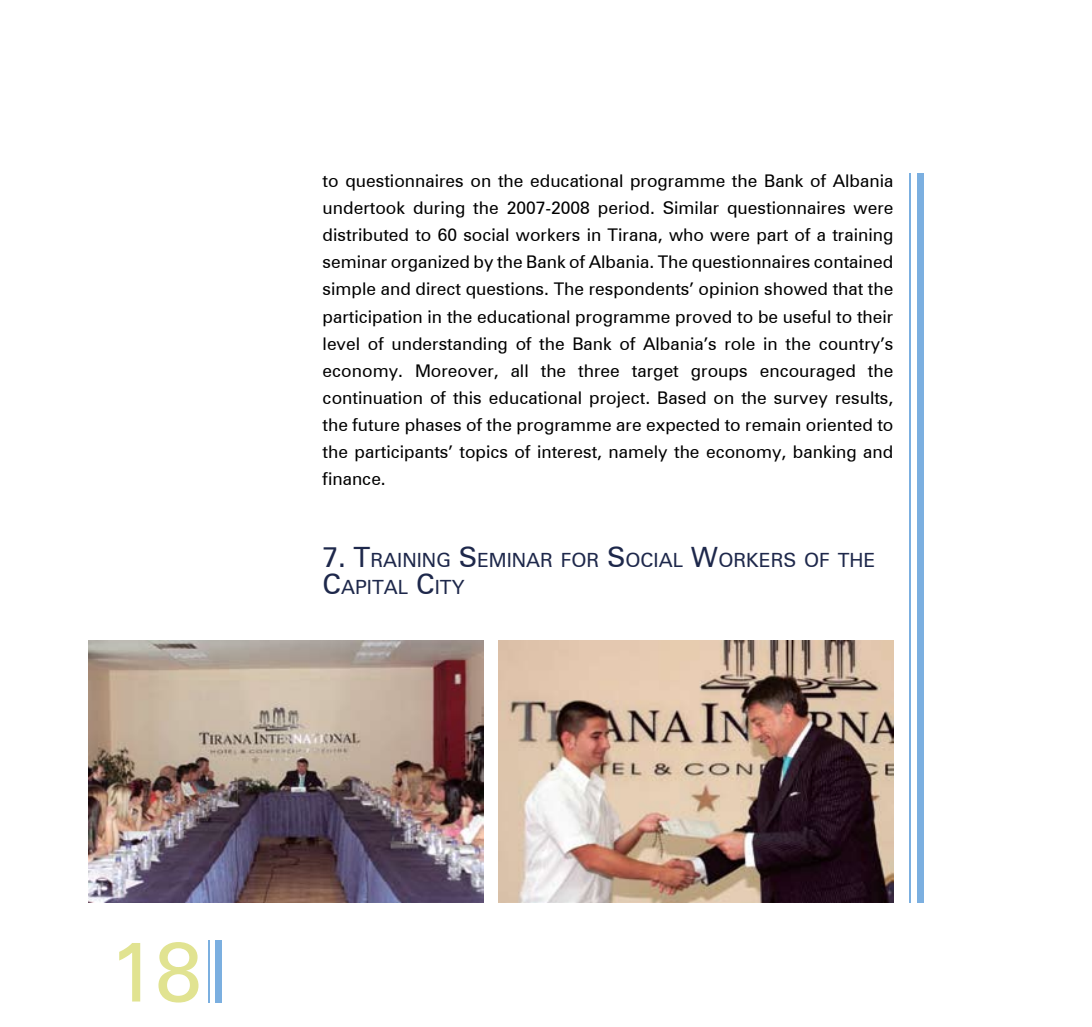
<style>
.page{position:relative;width:1092px;height:1027px;background:#fff}
.page>*{position:absolute;margin:0;border:0;box-sizing:border-box;transform-origin:0 0}
.t1{font:84px "Zurich BT";color:#e1e391}
.t2{font:19.6px/27.1px "Zurich BT";color:#1e284b}
.t3{font:17.5px/27.1px "Zurich BT";color:#000;text-align:justify}
.s1{font-size:28px}
</style>
<div class="page">
<div style="left:916px;top:174px;width:7px;height:729px;background:#7bafe0"></div>
<hr style="left:909px;top:174px;width:2px;height:729px;background:#7bafe0">
<div style="left:215px;top:940px;width:7px;height:62px;background:#7bafe0"></div>
<hr style="left:208px;top:940px;width:2px;height:62px;background:#7bafe0">
<img style="left:498px;top:640px;width:395px;height:263px">
<img style="left:89px;top:640px;width:394px;height:263px">
<p class="t3" style="left:322px;top:167px;width:572px">to questionnaires on the educational programme the Bank of Albania undertook during the 2007-2008 period. Similar questionnaires were distributed to 60 social workers in Tirana, who were part of a training seminar organized by the Bank of Albania. The questionnaires contained simple and direct questions. The respondents’ opinion showed that the participation in the educational programme proved to be useful to their level of understanding of the Bank of Albania’s role in the country’s economy. Moreover, all the three target groups encouraged the continuation of this educational project. Based on the survey results, the future phases of the programme are expected to remain oriented to the participants’ topics of interest, namely the economy, banking and finance.</p>
<p class="t2" style="left:322px;top:546px;width:554px"><span class="s1">7. T</span>RAINING <span class="s1">S</span>EMINAR FOR <span class="s1">S</span>OCIAL <span class="s1">W</span>ORKERS OF THE<br><span class="s1">C</span>APITAL <span class="s1">C</span>ITY</p>
<h1 class="t1" style="left:109px;top:920px;width:94px">18</h1>
</div>
